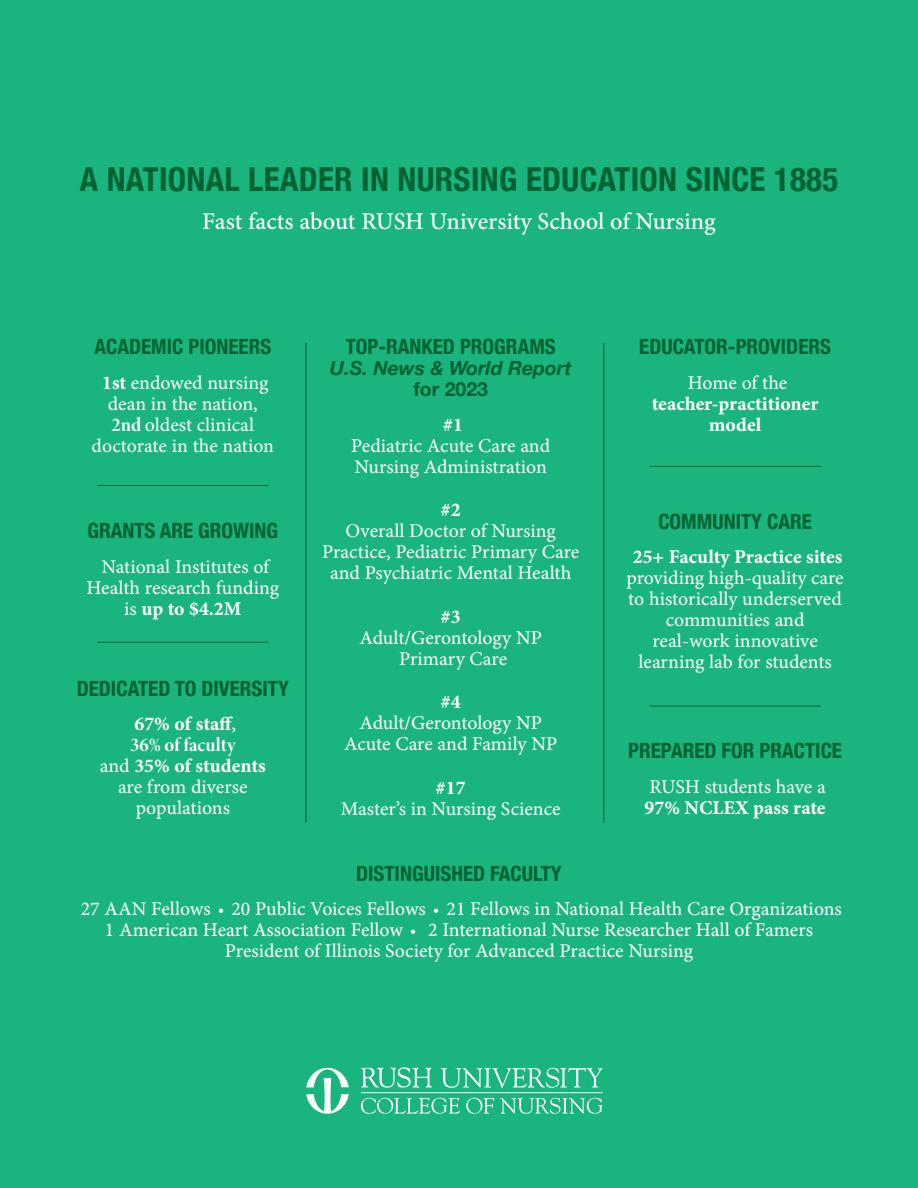
<style>
.page{position:relative;width:918px;height:1188px;background:#1ab47f}
.page>*{position:absolute;margin:0;border:0;box-sizing:border-box;transform-origin:0 0}
.Headline_-_Change_Co{font:700 condensed 33px "Helvetica Neue";letter-spacing:.01em;color:#006231}
.Subhead_-_Minion{font:24px "Minion Pro Medium Capt";letter-spacing:-.005em;color:#fff}
.Info_Cat_Title{font:700 condensed 21px "Helvetica Neue";color:#006231}
.Body_Copy_8_75{font:19.5px/21px "Minion Pro Capt";color:#fff;text-align:center}
.Body_Copy_8_75-2{font:19.5px/21px "Minion Pro Bold Capt";color:#fff;text-align:center}
.Info_Cat_Title-2{font:italic 700 19.5px/21px "Helvetica Neue";color:#006231;text-align:center}
.s1{font-family:"Minion Pro Bold Capt"}
.s2{font-family:"Minion Pro Bold Disp"}
.s3{font-style:normal}
.s4{font-family:"Minion Pro Capt"}
.s5{font-size:15px}
</style>
<div class="page">
<hr style="left:603px;top:343px;width:1px;height:479px;background:#006231">
<hr style="left:306px;top:343px;width:1px;height:479px;background:#006231">
<hr style="left:98px;top:485px;width:170px;height:1px;background:#006231">
<hr style="left:650px;top:466px;width:170px;height:1px;background:#006231">
<hr style="left:650px;top:706px;width:170px;height:1px;background:#006231">
<hr style="left:98px;top:642px;width:170px;height:1px;background:#006231">
<svg style="left:361px;top:1067px;width:71px;height:21px"></svg>
<svg style="left:441px;top:1068px;width:162px;height:20px"></svg>
<svg style="left:306px;top:1068px;width:43px;height:46px"></svg>
<svg style="left:361px;top:1098px;width:99px;height:16px"></svg>
<svg style="left:466px;top:1098px;width:28px;height:16px"></svg>
<svg style="left:500px;top:1098px;width:103px;height:16px"></svg>
<p class="Headline_-_Change_Co" style="left:80px;top:152px;width:760px">A NATIONAL LEADER IN NURSING EDUCATION SINCE 1885</p>
<p class="Subhead_-_Minion" style="left:202px;top:205px;width:515px">Fast facts about RUSH University School of Nursing</p>
<p class="Info_Cat_Title" style="left:94px;top:329px;width:178px">ACADEMIC PIONEERS</p>
<p class="Body_Copy_8_75" style="left:92px;top:372px;width:184px"><span class="s1">1st</span> endowed nursing dean in the nation,<br><span class="s2">2nd</span> oldest clinical doctorate in the nation</p>
<p class="Info_Cat_Title" style="left:87px;top:513px;width:192px">GRANTS ARE GROWING</p>
<p class="Body_Copy_8_75" style="left:87px;top:556px;width:194px">National Institutes of<br>Health research funding is <span class="s1">up to $4.2M</span></p>
<p class="Info_Cat_Title" style="left:77px;top:671px;width:214px">DEDICATED TO DIVERSITY</p>
<p class="Body_Copy_8_75" style="left:100px;top:714px;width:168px"><span class="s1">67% of staff</span>,<br><span class="s2">36% of faculty<br></span>and <span class="s1">35% of students </span>are from diverse populations</p>
<p class="Info_Cat_Title" style="left:346px;top:329px;width:212px">TOP-RANKED PROGRAMS</p>
<p class="Info_Cat_Title-2" style="left:330px;top:358px;width:243px">U.S. News &amp; World Report <span class="s3">for 2023</span></p>
<p class="Body_Copy_8_75-2" style="left:443px;top:414px;width:21px">#1</p>
<p class="Body_Copy_8_75" style="left:351px;top:435px;width:201px;text-align:left">Pediatric Acute Care and<br>Nursing Administration</p>
<p class="Body_Copy_8_75-2" style="left:441px;top:499px;width:21px">#2</p>
<p class="Body_Copy_8_75" style="left:322px;top:521px;width:259px">Overall Doctor of Nursing<br>Practice, Pediatric Primary Care and Psychiatric Mental Health</p>
<p class="Body_Copy_8_75-2" style="left:441px;top:606px;width:21px">#3</p>
<p class="Body_Copy_8_75" style="left:359px;top:627px;width:184px">Adult/Gerontology NP<br>Primary Care</p>
<p class="Body_Copy_8_75-2" style="left:441px;top:691px;width:21px">#4</p>
<p class="Body_Copy_8_75" style="left:344px;top:713px;width:215px">Adult/Gerontology NP<br>Acute Care and Family NP</p>
<p class="Body_Copy_8_75-2" style="left:436px;top:777px;width:31px">#17</p>
<p class="Body_Copy_8_75" style="left:341px;top:798px;width:221px">Master’s in Nursing Science</p>
<p class="Info_Cat_Title" style="left:639px;top:329px;width:193px">EDUCATOR-PROVIDERS</p>
<p class="Body_Copy_8_75-2" style="left:652px;top:372px;width:168px"><span class="s4">Home of the </span>teacher-practitioner model</p>
<p class="Info_Cat_Title" style="left:658px;top:504px;width:155px">COMMUNITY CARE</p>
<p class="Body_Copy_8_75" style="left:627px;top:547px;width:219px"><span class="s1">25+ Faculty Practice sites </span>providing high-quality care to historically underserved communities and real-work innovative learning lab for students</p>
<p class="Info_Cat_Title" style="left:628px;top:733px;width:215px">PREPARED FOR PRACTICE</p>
<p class="Body_Copy_8_75" style="left:645px;top:776px;width:183px;text-align:left">RUSH students have a<br><span class="s1">97% NCLEX pass rate</span></p>
<p class="Info_Cat_Title" style="left:356px;top:856px;width:207px">DISTINGUISHED FACULTY</p>
<p class="Body_Copy_8_75" style="left:81px;top:898px;width:763px">27 AAN Fellows <span class="s5">•</span> 20 Public Voices Fellows <span class="s5">•</span> 21 Fellows in National Health Care Organizations</p>
<p class="Body_Copy_8_75" style="left:105px;top:919px;width:710px">1 American Heart Association Fellow <span class="s5">•</span> 2 International Nurse Researcher Hall of Famers<br>President of Illinois Society for Advanced Practice Nursing</p>
</div>
